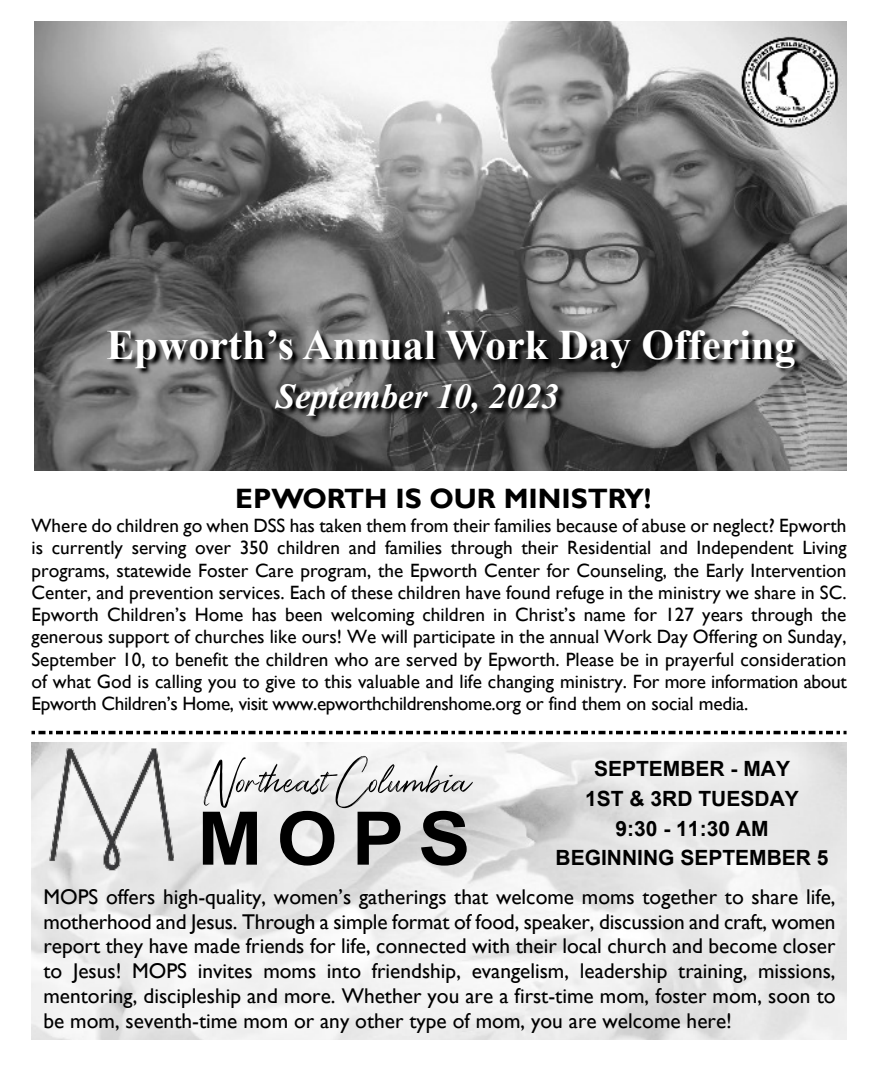
<style>
.page{position:relative;width:882px;height:1071px;background:#fff}
.page>*{position:absolute;margin:0;border:0;box-sizing:border-box;transform-origin:0 0}
.t1{font:700 74.02px "Arial";color:#000;scale:1.06 1}
.t2{font:71.23px "Bigsby Hills Demo";color:#000;scale:.94 1}
.t3{font:700 42px "Times New Roman";color:#fff}
.t4{font:italic 700 35px "Times New Roman";color:#fff}
.t5{font:700 28px "Gill Sans";color:#000}
.t6{font:21.35px/24.7px "Gill Sans";color:#000;text-align:justify}
.t7{font:700 21px/29.8px "Arial";color:#000;text-align:center}
.t8{font:19.25px/22.2px "Gill Sans";letter-spacing:-.015em;color:#000;text-align:justify}
</style>
<div class="page">
<img style="left:34px;top:21px;width:813px;height:449px">
<img style="left:105px;top:315px;width:717px;height:64px">
<img style="left:272px;top:371px;width:313px;height:57px">
<img style="left:43px;top:743px;width:139px;height:139px">
<svg style="left:32px;top:731px;width:815px;height:3px"></svg>
<h3 class="t3" style="left:107px;top:330px;width:690px">Epworth’s Annual Work Day Offering</h3>
<h3 class="t4" style="left:276px;top:385px;width:285px">September 10, 2023</h3>
<h3 class="t5" style="left:235px;top:488px;width:418px">EPWORTH IS OUR MINISTRY!</h3>
<p class="t8" style="left:32px;top:516px;width:817px">Where do children go when DSS has taken them from their families because of abuse or neglect? Epworth is currently serving over 350 children and families through their Residential and Independent Living programs, statewide Foster Care program, the Epworth Center for Counseling, the Early Intervention Center, and prevention services. Each of these children have found refuge in the ministry we share in SC.<br>Epworth Children’s Home has been welcoming children in Christ’s name for 127 years through the generous support of churches like ours! We will participate in the annual Work Day Offering on Sunday, September 10, to benefit the children who are served by Epworth. Please be in prayerful consideration of what God is calling you to give to this valuable and life changing ministry. For more information about Epworth Children’s Home, visit www.epworthchildrenshome.org or find them on social media.</p>
<h2 class="t2" style="left:204px;top:748px;width:283px">Northeast Columbia</h2>
<h1 class="t1" style="left:197px;top:811px;width:259px">MOPS</h1>
<p class="t7" style="left:556px;top:756px;width:275px">SEPTEMBER - MAY<br>1ST &amp; 3RD TUESDAY<br>9:30 - 11:30 AM<br>BEGINNING SEPTEMBER 5</p>
<p class="t6" style="left:43px;top:887px;width:794px">MOPS offers high-quality, women’s gatherings that welcome moms together to share life, motherhood and Jesus. Through a simple format of food, speaker, discussion and craft, women report they have made friends for life, connected with their local church and become closer to Jesus! MOPS invites moms into friendship, evangelism, leadership training, missions, mentoring, discipleship and more. Whether you are a first-time mom, foster mom, soon to be mom, seventh-time mom or any other type of mom, you are welcome here!</p>
</div>
